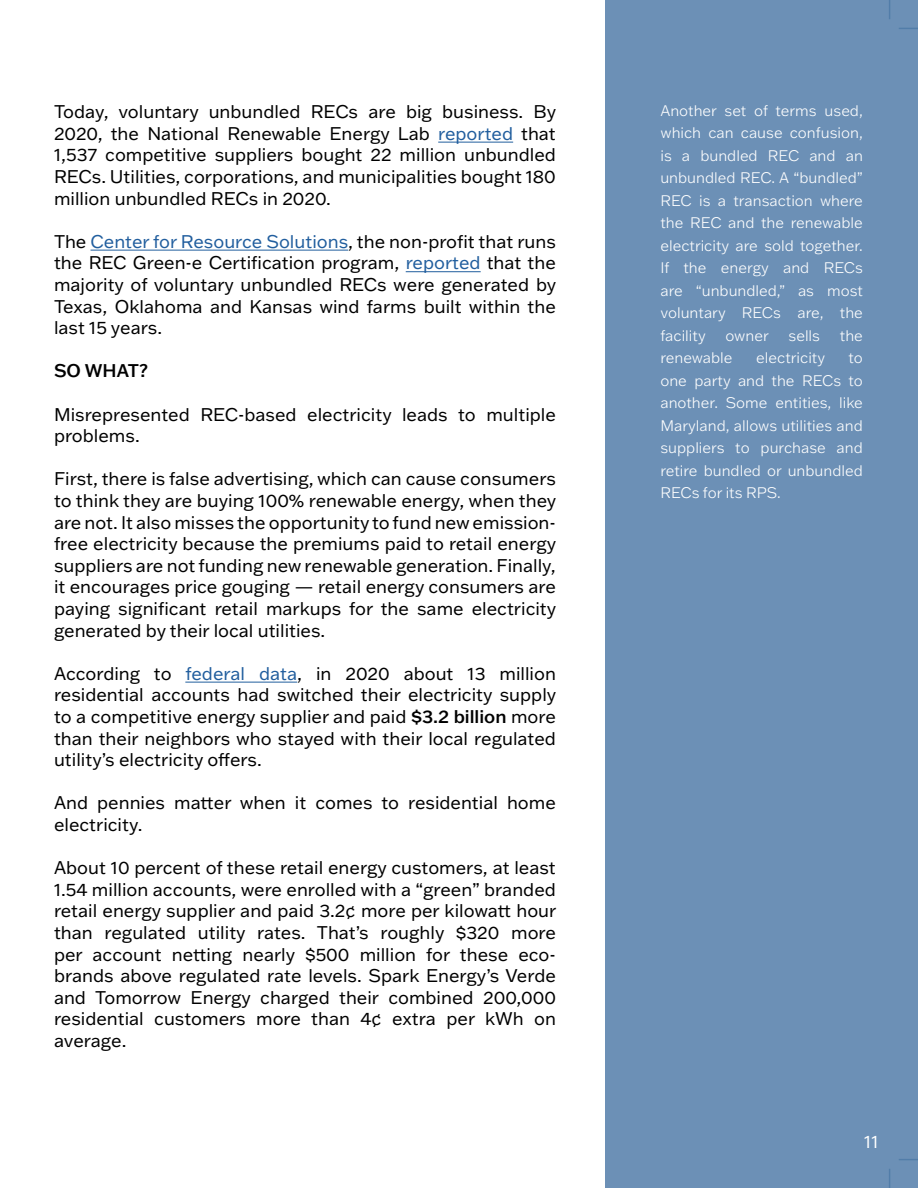
<style>
.page{position:relative;width:918px;height:1188px;background:#fff}
.page>*{position:absolute;margin:0;border:0;box-sizing:border-box;transform-origin:0 0}
.t1{font:18px/21.6px "Franklin Gothic ATF";color:#000;text-align:justify}
.t2{font:500 18px "Franklin Gothic ATF";color:#000}
.t3{font:18px "Franklin Gothic ATF";color:#fff}
.t4{font:300 15px/22.5px "Franklin Gothic ATF";color:#fff;text-align:justify}
.s1{color:#215e9e}
.s2{font-weight:500}
</style>
<div class="page">
<hr style="left:438px;top:142px;width:75px;height:1px;background:#215e9e">
<hr style="left:91px;top:250px;width:257px;height:1px;background:#215e9e">
<hr style="left:406px;top:271px;width:75px;height:1px;background:#215e9e">
<hr style="left:185px;top:682px;width:112px;height:1px;background:#215e9e">
<div style="left:605px;top:0;width:313px;height:1188px;background:#6c90b6"></div>
<p class="t1" style="left:54px;top:100px;width:504px">Today, voluntary unbundled RECs are big business. By 2020, the National Renewable Energy Lab <span class="s1">reported</span> that 1,537 competitive suppliers bought 22 million unbundled RECs. Utilities, corporations, and municipalities bought 180 million unbundled RECs in 2020.</p>
<p class="t1" style="left:54px;top:230px;width:504px">The <span class="s1">Center for Resource Solutions</span>, the non-profit that runs the REC Green-e Certification program, <span class="s1">reported</span> that the majority of voluntary unbundled RECs were generated by Texas, Oklahoma and Kansas wind farms built within the last 15 years.</p>
<p class="t2" style="left:54px;top:359px;width:96px">SO WHAT?</p>
<p class="t1" style="left:54px;top:403px;width:503px">Misrepresented REC-based electricity leads to multiple problems.</p>
<p class="t1" style="left:54px;top:468px;width:504px">First, there is false advertising, which can cause consumers to think they are buying 100% renewable energy, when they are not. It also misses the opportunity to fund new emission&shy;free electricity because the premiums paid to retail energy suppliers are not funding new renewable generation. Finally, it encourages price gouging — retail energy consumers are paying significant retail markups for the same electricity generated by their local utilities.</p>
<p class="t1" style="left:54px;top:662px;width:504px">According to <span class="s1">federal data</span>, in 2020 about 13 million residential accounts had switched their electricity supply to a competitive energy supplier and paid <span class="s2">$3.2 billion</span> more than their neighbors who stayed with their local regulated utility’s electricity offers.</p>
<p class="t1" style="left:54px;top:792px;width:503px">And pennies matter when it comes to residential home electricity.</p>
<p class="t1" style="left:54px;top:856px;width:504px">About 10 percent of these retail energy customers, at least 1.54 million accounts, were enrolled with a “green” branded retail energy supplier and paid 3.2¢ more per kilowatt hour than regulated utility rates. That’s roughly $320 more per account netting nearly $500 million for these eco&shy;brands above regulated rate levels. Spark Energy’s Verde and Tomorrow Energy charged their combined 200,000 residential customers more than 4¢ extra per kWh on average.</p>
<p class="t4" style="left:660px;top:99px;width:204px">Another set of terms used, which can cause confusion, is a bundled REC and an unbundled REC. A “bundled” REC is a transaction where the REC and the renewable electricity are sold together.<br>If the energy and RECs are “unbundled,” as most voluntary RECs are, the facility</p>
<p class="t4" style="left:725px;top:324px;width:45px">owner</p>
<p class="t4" style="left:789px;top:324px;width:33px">sells</p>
<p class="t4" style="left:840px;top:324px;width:25px">the</p>
<p class="t4" style="left:660px;top:346px;width:74px">renewable</p>
<p class="t4" style="left:756px;top:346px;width:70px">electricity</p>
<p class="t4" style="left:660px;top:346px;width:204px;text-indent:188px">to one party and the RECs to another. Some entities, like Maryland, allows utilities and suppliers to purchase and retire bundled or unbundled RECs for its RPS.</p>
<p class="t3" style="left:864px;top:1129px;width:16px">11</p>
</div>
